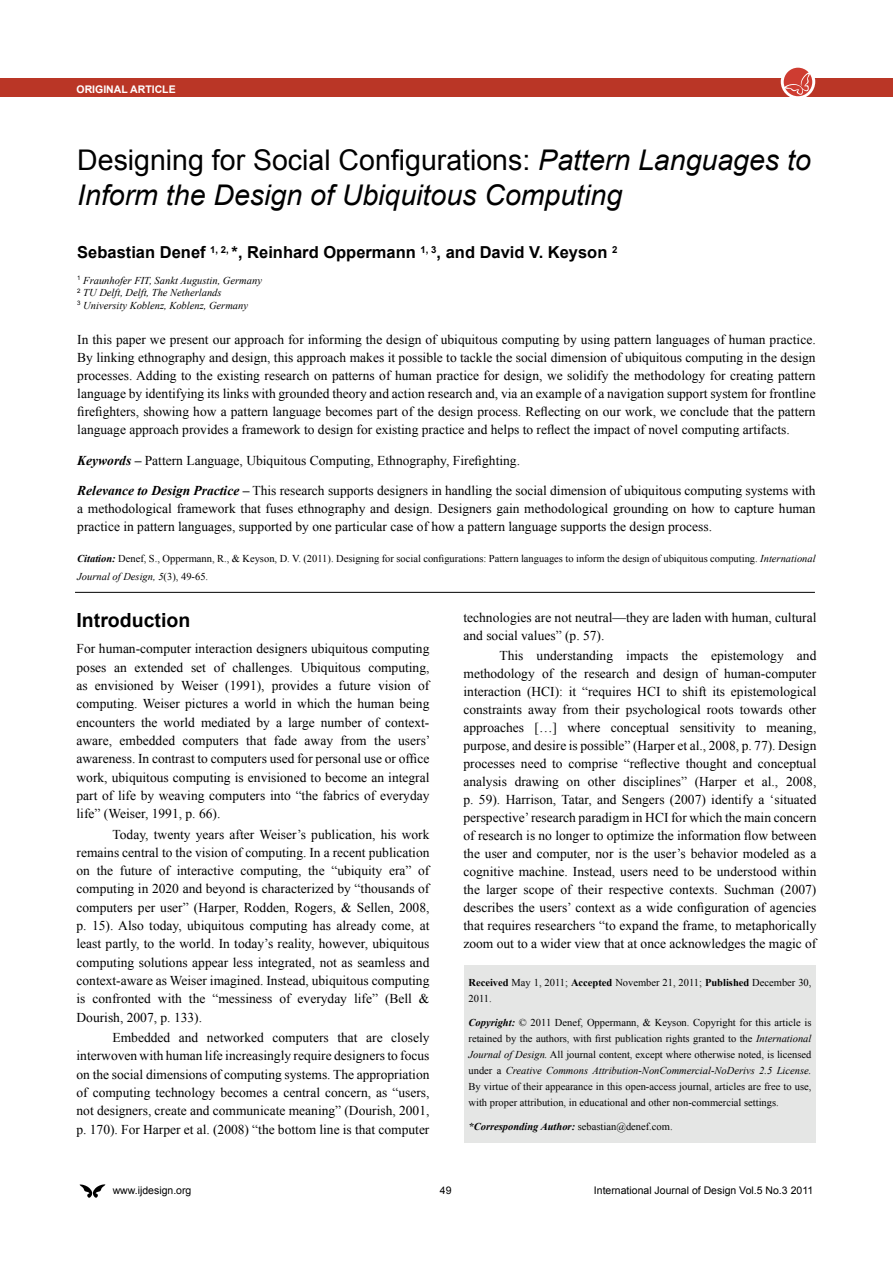
<style>
.page{position:relative;width:893px;height:1263px;background:#fff}
.page>*{position:absolute;margin:0;border:0;box-sizing:border-box;transform-origin:0 0}
.t1{font:italic 28.5px/34.2px "Arial";color:#000}
.t2{font:700 19.5px "Arial";color:#000}
.t3{font:700 16.5px "Arial";color:#000}
.t4{font:13.5px/18.3px "Times New Roman";color:#000;text-align:justify}
.t5{font:10.5px/15.9px "Times New Roman";color:#000}
.t6{font:italic 10.5px/12.6px "Times New Roman";color:#000}
.t7{font:10.5px "Arial";color:#000}
.t8{font:italic 700 10.5px "Times New Roman";color:#000}
.t9{font:700 10.5px "Arial";color:#fff}
.s1{font-style:normal}
.s2{font-weight:700;font-style:italic}
.s3{font-style:italic}
.s4{font-weight:700}
.s5{font-weight:400;font-style:normal}
</style>
<div class="page">
<svg style="left:80px;top:1184px;width:25px;height:14px"></svg>
<div style="left:0;top:78px;width:893px;height:19px;background:#ba3626"></div>
<svg style="left:781px;top:64px;width:34px;height:35px"></svg>
<div style="left:784px;top:68px;width:28px;height:28px;background:#ce3c31;border-radius:50%"></div>
<svg style="left:784px;top:72px;width:26px;height:23px"></svg>
<div style="left:464px;top:965px;width:352px;height:178px;background:#e5e6e5"></div>
<hr style="left:75px;top:592px;width:740px;height:1px;background:#000">
<p class="t9" style="left:77px;top:82px;width:101px">ORIGINAL ARTICLE</p>
<h1 class="t1" style="left:77px;top:144px;width:735px"><span class="s1">Designing for Social Configurations:</span> Pattern Languages to<br>Inform the Design of Ubiquitous Computing</h1>
<p class="t3" style="left:77px;top:242px;width:542px">Sebastian Denef <sup>1,</sup> <sup>2,</sup> *, Reinhard Oppermann <sup>1,</sup> <sup>3</sup>, and David V. Keyson <sup>2</sup></p>
<p class="t6" style="left:77px;top:274px;width:186px"><sup>1</sup> Fraunhofer FIT, Sankt Augustin, Germany<br><sup>2</sup> TU Delft, Delft, The Netherlands<br><sup>3</sup> University Koblenz, Koblenz, Germany</p>
<p class="t4" style="left:77px;top:330px;width:740px">In this paper we present our approach for informing the design of ubiquitous computing by using pattern languages of human practice.<br>By linking ethnography and design, this approach makes it possible to tackle the social dimension of ubiquitous computing in the design processes. Adding to the existing research on patterns of human practice for design, we solidify the methodology for creating pattern language by identifying its links with grounded theory and action research and, via an example of a navigation support system for frontline firefighters, showing how a pattern language becomes part of the design process. Reflecting on our work, we conclude that the pattern language approach provides a framework to design for existing practice and helps to reflect the impact of novel computing artifacts.</p>
<p class="t4" style="left:77px;top:451px;width:444px"><span class="s2">Keywords –</span> Pattern Language, Ubiquitous Computing, Ethnography, Firefighting.</p>
<p class="t4" style="left:77px;top:482px;width:740px"><span class="s2">Relevance to Design Practice –</span> This research supports designers in handling the social dimension of ubiquitous computing systems with a methodological framework that fuses ethnography and design. Designers gain methodological grounding on how to capture human practice in pattern languages, supported by one particular case of how a pattern language supports the design process.</p>
<p class="t5" style="left:77px;top:549px;width:740px;line-height:18px"><span class="s2">Citation:</span> Denef, S., Oppermann, R., &amp; Keyson, D. V. (2011). Designing for social configurations: Pattern languages to inform the design of ubiquitous computing. <span class="s3">International<br>Journal of Design, 5</span>(3), 49-65.</p>
<h2 class="t2" style="left:77px;top:607px;width:115px">Introduction</h2>
<p class="t4" style="left:77px;top:639px;width:355px">For human-computer interaction designers ubiquitous computing poses an extended set of challenges. Ubiquitous computing, as envisioned by Weiser (1991), provides a future vision of computing. Weiser pictures a world in which the human being encounters the world mediated by a large number of context&shy;aware, embedded computers that fade away from the users’ awareness. In contrast to computers used for personal use or office work, ubiquitous computing is envisioned to become an integral part of life by weaving computers into “the fabrics of everyday life” (Weiser, 1991, p. 66).</p>
<p class="t4" style="left:77px;top:825px;width:354px;text-indent:36px">Today, twenty years after Weiser’s publication, his work remains central to the vision of computing. In a recent publication on the future of interactive computing, the “ubiquity era” of computing in 2020 and beyond is characterized by “thousands of computers per user” (Harper, Rodden, Rogers, &amp; Sellen, 2008, p. 15). Also today, ubiquitous computing has already come, at least partly, to the world. In today’s reality, however, ubiquitous computing solutions appear less integrated, not as seamless and context-aware as Weiser imagined. Instead, ubiquitous computing is confronted with the “messiness of everyday life” (Bell &amp; Dourish, 2007, p. 133).</p>
<p class="t4" style="left:77px;top:1028px;width:354px;text-indent:36px">Embedded and networked computers that are closely interwoven with human life increasingly require designers to focus on the social dimensions of computing systems. The appropriation of computing technology becomes a central concern, as “users, not designers, create and communicate meaning” (Dourish, 2001, p. 170). For Harper et al. (2008) “the bottom line is that computer</p>
<p class="t4" style="left:463px;top:608px;width:354px">technologies are not neutral—they are laden with human, cultural and social values” (p. 57).</p>
<p class="t4" style="left:463px;top:646px;width:354px;text-indent:36px">This understanding impacts the epistemology and methodology of the research and design of human-computer interaction (HCI): it “requires HCI to shift its epistemological constraints away from their psychological roots towards other approaches […] where conceptual sensitivity to meaning, purpose, and desire is possible” (Harper et al., 2008, p. 77). Design processes need to comprise “reflective thought and conceptual analysis drawing on other disciplines” (Harper et al., 2008, p. 59). Harrison, Tatar, and Sengers (2007) identify a ‘situated perspective’ research paradigm in HCI for which the main concern of research is no longer to optimize the information flow between the user and computer, nor is the user’s behavior modeled as a cognitive machine. Instead, users need to be understood within the larger scope of their respective contexts. Suchman (2007) describes the users’ context as a wide configuration of agencies that requires researchers “to expand the frame, to metaphorically zoom out to a wider view that at once acknowledges the magic of</p>
<p class="t5" style="left:468px;top:974px;width:344px"><span class="s4">Received</span> May 1, 2011; <span class="s4">Accepted</span> November 21, 2011; <span class="s4">Published</span> December 30,<br>2011.</p>
<p class="t5" style="left:468px;top:1014px;width:344px;text-align:justify"><span class="s2">Copyright:</span> © 2011 Denef, Oppermann, &amp; Keyson. Copyright for this article is retained by the authors, with first publication rights granted to the <span class="s3">International Journal of Design.</span> All journal content, except where otherwise noted, is licensed under a <span class="s3">Creative Commons Attribution-NonCommercial-NoDerivs 2.5 License.<br></span>By virtue of their appearance in this open-access journal, articles are free to use, with proper attribution, in educational and other non-commercial settings.</p>
<p class="t8" style="left:468px;top:1119px;width:206px">*Corresponding Author: <span class="s5">sebastian@denef.com.</span></p>
<p class="t7" style="left:113px;top:1184px;width:80px">www.ijdesign.org</p>
<p class="t7" style="left:440px;top:1184px;width:13px">49</p>
<p class="t7" style="left:594px;top:1184px;width:221px">International Journal of Design Vol.5 No.3 2011</p>
</div>
